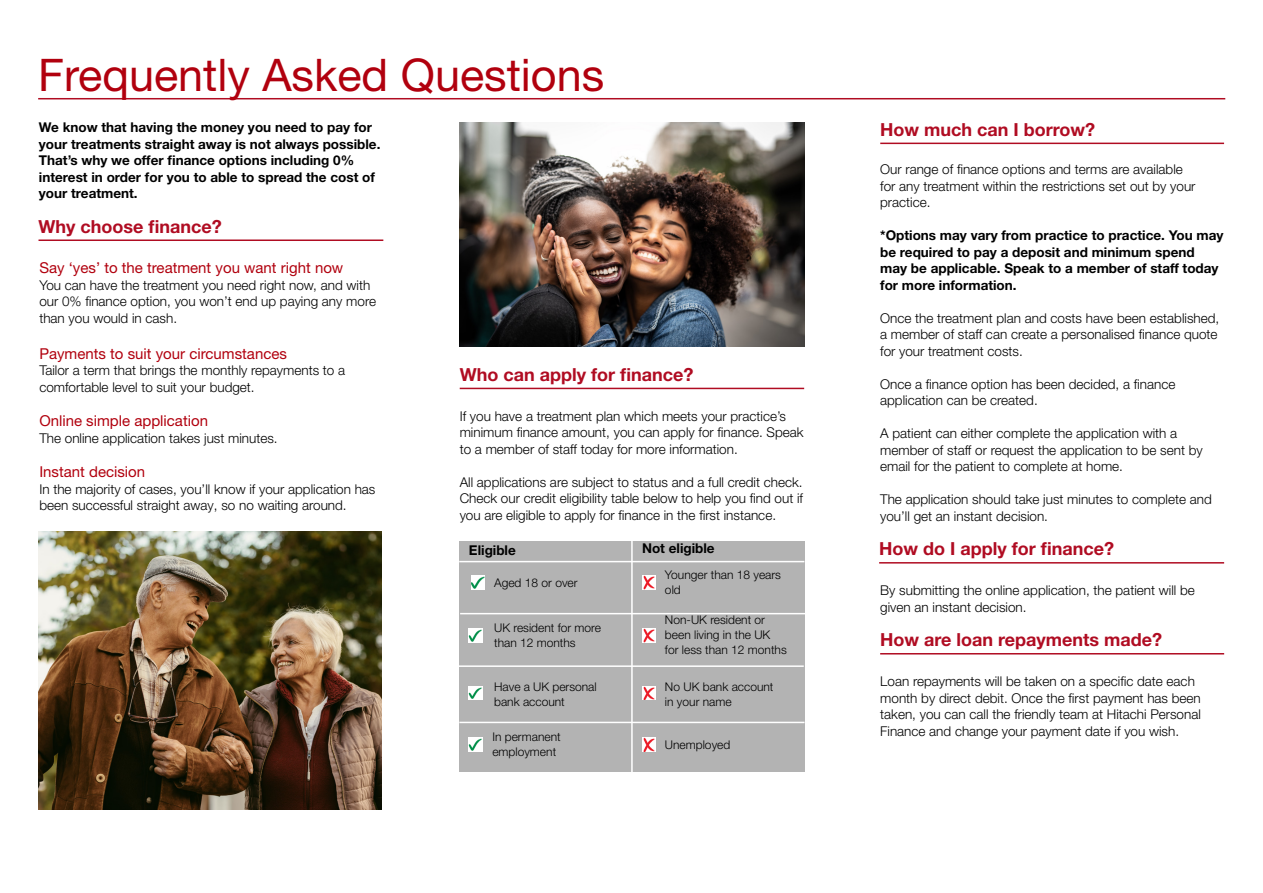
<style>
.page{position:relative;width:1263px;height:893px;background:#fff}
.page>*{position:absolute;margin:0;border:0;box-sizing:border-box;transform-origin:0 0}
.t1{font:45px "Helvetica Neue LT Pro";color:#b1000e}
.t2{font:700 18px "Helvetica Neue LT Pro";color:#b00c22}
.t3{font:15px "Helvetica Neue LT Pro";color:#b1000e}
.t4{font:300 13.5px/16.5px "Helvetica Neue LT Pro";color:#000}
.t5{font:700 13.5px/16.5px "Helvetica Neue LT Pro";color:#000}
.t6{font:300 12px/15px "Helvetica Neue LT Pro";color:#000}
</style>
<div class="page">
<img style="left:38px;top:531px;width:344px;height:279px">
<hr style="left:460px;top:388px;width:344px;height:1px;background:#b00c22">
<hr style="left:880px;top:143px;width:344px;height:1px;background:#b00c22">
<hr style="left:879px;top:562px;width:345px;height:2px;background:#b00c22">
<hr style="left:880px;top:653px;width:344px;height:1px;background:#b00c22">
<hr style="left:38px;top:98px;width:1187px;height:1px;background:#b00c22">
<img style="left:459px;top:123px;width:345px;height:224px">
<hr style="left:39px;top:239px;width:344px;height:2px;background:#b00c22">
<div style="left:459px;top:541px;width:345px;height:231px;background:#b3b3b3"></div>
<hr style="left:631px;top:541px;width:2px;height:248px;background:#fff">
<hr style="left:459px;top:561px;width:345px;height:1px;background:#fff">
<hr style="left:460px;top:613px;width:345px;height:1px;background:#fff">
<hr style="left:459px;top:665px;width:345px;height:2px;background:#fff">
<hr style="left:459px;top:722px;width:345px;height:1px;background:#fff">
<img style="left:471px;top:576px;width:14px;height:13px">
<img style="left:469px;top:629px;width:14px;height:13px">
<img style="left:469px;top:686px;width:14px;height:14px">
<img style="left:469px;top:738px;width:14px;height:13px">
<img style="left:642px;top:576px;width:14px;height:13px">
<img style="left:642px;top:629px;width:14px;height:13px">
<img style="left:642px;top:686px;width:14px;height:14px">
<img style="left:642px;top:738px;width:14px;height:13px">
<h1 class="t1" style="left:38px;top:47px;width:568px">Frequently Asked Questions</h1>
<p class="t5" style="left:39px;top:119px;width:343px">We know that having the money you need to pay for your treatments straight away is not always possible.<br>That’s why we offer finance options including 0% interest in order for you to able to spread the cost of your treatment.</p>
<h2 class="t2" style="left:39px;top:215px;width:185px">Why choose finance?</h2>
<p class="t3" style="left:39px;top:259px;width:305px">Say ‘yes’ to the treatment you want right now</p>
<p class="t4" style="left:39px;top:276px;width:338px">You can have the treatment you need right now, and with our 0% finance option, you won’t end up paying any more than you would in cash.</p>
<p class="t3" style="left:39px;top:344px;width:249px">Payments to suit your circumstances</p>
<p class="t4" style="left:39px;top:362px;width:307px">Tailor a term that brings the monthly repayments to a comfortable level to suit your budget.</p>
<p class="t3" style="left:39px;top:412px;width:170px">Online simple application</p>
<p class="t4" style="left:39px;top:429px;width:240px">The online application takes just minutes.</p>
<p class="t3" style="left:39px;top:463px;width:107px">Instant decision</p>
<p class="t4" style="left:39px;top:480px;width:338px">In the majority of cases, you’ll know if your application has been successful straight away, so no waiting around.</p>
<h2 class="t2" style="left:460px;top:363px;width:235px">Who can apply for finance?</h2>
<p class="t4" style="left:460px;top:407px;width:345px">If you have a treatment plan which meets your practice’s minimum finance amount, you can apply for finance. Speak to a member of staff today for more information.</p>
<p class="t4" style="left:460px;top:473px;width:345px;text-align:justify">All applications are subject to status and a full credit check.<br>Check our credit eligibility table below to help you find out if you are eligible to apply for finance in the first instance.</p>
<p class="t5" style="left:469px;top:541px;width:48px">Eligible</p>
<p class="t6" style="left:494px;top:575px;width:85px">Aged 18 or over</p>
<p class="t6" style="left:494px;top:620px;width:108px">UK resident for more than 12 months</p>
<p class="t6" style="left:494px;top:679px;width:104px">Have a UK personal bank account</p>
<p class="t6" style="left:492px;top:729px;width:70px">In permanent employment</p>
<p class="t5" style="left:642px;top:540px;width:74px">Not eligible</p>
<p class="t6" style="left:665px;top:567px;width:118px">Younger than 18 years old</p>
<p class="t6" style="left:665px;top:612px;width:123px">Non-UK resident or been living in the UK for less than 12 months</p>
<p class="t6" style="left:665px;top:679px;width:110px">No UK bank account in your name</p>
<p class="t6" style="left:665px;top:736px;width:67px">Unemployed</p>
<h2 class="t2" style="left:880px;top:118px;width:216px">How much can I borrow?</h2>
<p class="t4" style="left:880px;top:161px;width:317px">Our range of finance options and terms are available for any treatment within the restrictions set out by your practice.</p>
<p class="t5" style="left:880px;top:227px;width:345px">*Options may vary from practice to practice. You may be required to pay a deposit and minimum spend may be applicable. Speak to a member of staff today for more information.</p>
<p class="t4" style="left:880px;top:310px;width:341px">Once the treatment plan and costs have been established, a member of staff can create a personalised finance quote for your treatment costs.</p>
<p class="t4" style="left:880px;top:376px;width:297px">Once a finance option has been decided, a finance application can be created.</p>
<p class="t4" style="left:880px;top:425px;width:324px">A patient can either complete the application with a member of staff or request the application to be sent by email for the patient to complete at home.</p>
<p class="t4" style="left:880px;top:491px;width:333px">The application should take just minutes to complete and you’ll get an instant decision.</p>
<h2 class="t2" style="left:879px;top:537px;width:236px">How do I apply for finance?</h2>
<p class="t4" style="left:880px;top:582px;width:316px">By submitting the online application, the patient will be given an instant decision.</p>
<h2 class="t2" style="left:880px;top:628px;width:283px">How are loan repayments made?</h2>
<p class="t4" style="left:880px;top:673px;width:322px">Loan repayments will be taken on a specific date each month by direct debit. Once the first payment has been taken, you can call the friendly team at Hitachi Personal Finance and change your payment date if you wish.</p>
</div>
